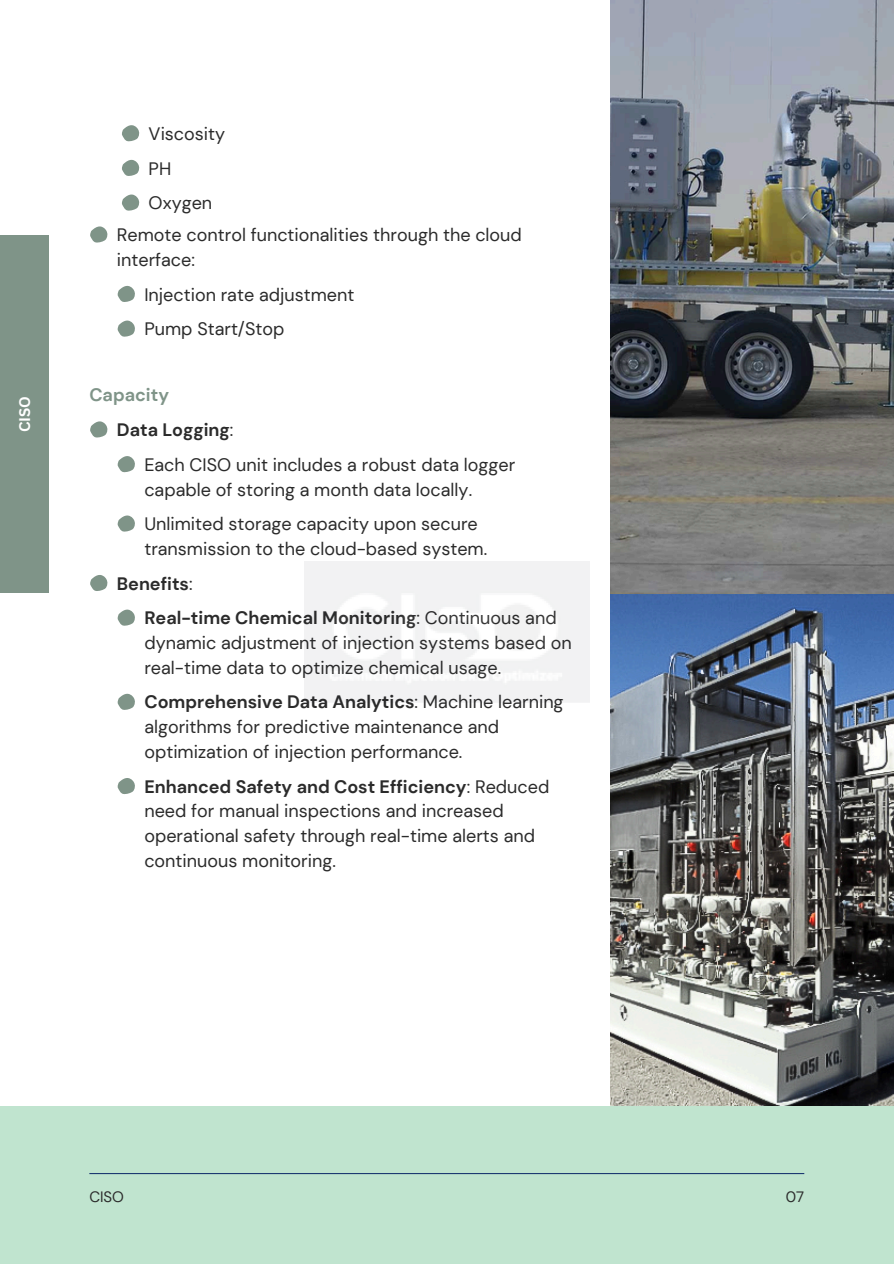
<style>
.page{position:relative;width:894px;height:1264px;background:#fff}
.page>*{position:absolute;margin:0;border:0;box-sizing:border-box;transform-origin:0 0}
.t1{font:18px/24.8px "DM Sans";color:#2b2b2b}
.t2{font:700 18px "DM Sans";color:#2b2b2b}
.t3{font:700 18px "DM Sans";color:#7f9488}
.t4{font:15px "DM Sans";color:#2b2b2b}
.t5{font:700 15px "Canva Sans";color:#fff}
.s1{font-weight:400}
.s2{font-weight:700}
</style>
<div class="page">
<div style="left:0;top:1105px;width:893px;height:158px;background:#c0e4cf"></div>
<hr style="left:89px;top:1172px;width:715px;height:2px;background:#1d3a72">
<div style="left:0;top:235px;width:49px;height:358px;background:#7f9488"></div>
<svg style="left:90px;top:421px;width:18px;height:17px"></svg>
<svg style="left:90px;top:575px;width:18px;height:16px"></svg>
<svg style="left:90px;top:226px;width:18px;height:17px"></svg>
<svg style="left:122px;top:125px;width:18px;height:17px"></svg>
<svg style="left:122px;top:159px;width:18px;height:17px"></svg>
<svg style="left:122px;top:194px;width:18px;height:17px"></svg>
<svg style="left:117px;top:456px;width:18px;height:16px"></svg>
<svg style="left:117px;top:515px;width:18px;height:17px"></svg>
<svg style="left:117px;top:609px;width:18px;height:17px"></svg>
<svg style="left:117px;top:693px;width:18px;height:17px"></svg>
<svg style="left:117px;top:778px;width:18px;height:16px"></svg>
<svg style="left:117px;top:285px;width:18px;height:17px"></svg>
<svg style="left:117px;top:320px;width:18px;height:17px"></svg>
<img style="left:610px;top:0;width:283px;height:1105px">
<h3 class="t5" style="left:14px;top:432px;width:38px;rotate:-90deg">CISO</h3>
<h4 class="t1" style="left:149px;top:121px;width:78px">Viscosity</h4>
<p class="t1" style="left:149px;top:156px;width:24px">PH</p>
<p class="t1" style="left:149px;top:191px;width:65px">Oxygen</p>
<p class="t1" style="left:117px;top:223px;width:406px">Remote control functionalities through the cloud interface:</p>
<h3 class="t1" style="left:144px;top:282px;width:211px">Injection rate adjustment</h3>
<p class="t1" style="left:144px;top:317px;width:141px">Pump Start/Stop</p>
<h3 class="t3" style="left:89px;top:383px;width:81px">Capacity</h3>
<p class="t2" style="left:117px;top:418px;width:118px">Data Logging<span class="s1">:</span></p>
<h3 class="t1" style="left:144px;top:452px;width:372px">Each CISO unit includes a robust data logger capable of storing a month data locally.</h3>
<h2 class="t1" style="left:144px;top:511px;width:344px">Unlimited storage capacity upon secure transmission to the cloud-based system.</h2>
<h3 class="t2" style="left:117px;top:571px;width:77px">Benefits<span class="s1">:</span></h3>
<p class="t1" style="left:144px;top:605px;width:429px"><span class="s2">Real-time Chemical Monitoring</span>: Continuous and dynamic adjustment of injection systems based on real-time data to optimize chemical usage.</p>
<h3 class="t1" style="left:144px;top:690px;width:420px"><span class="s2">Comprehensive Data Analytics</span>: Machine learning algorithms for predictive maintenance and optimization of injection performance.</h3>
<p class="t1" style="left:144px;top:774px;width:406px"><span class="s2">Enhanced Safety and Cost Efficiency</span>: Reduced need for manual inspections and increased operational safety through real-time alerts and continuous monitoring.</p>
<h3 class="t4" style="left:89px;top:1186px;width:36px">CISO</h3>
<p class="t4" style="left:785px;top:1186px;width:20px">07</p>
</div>
